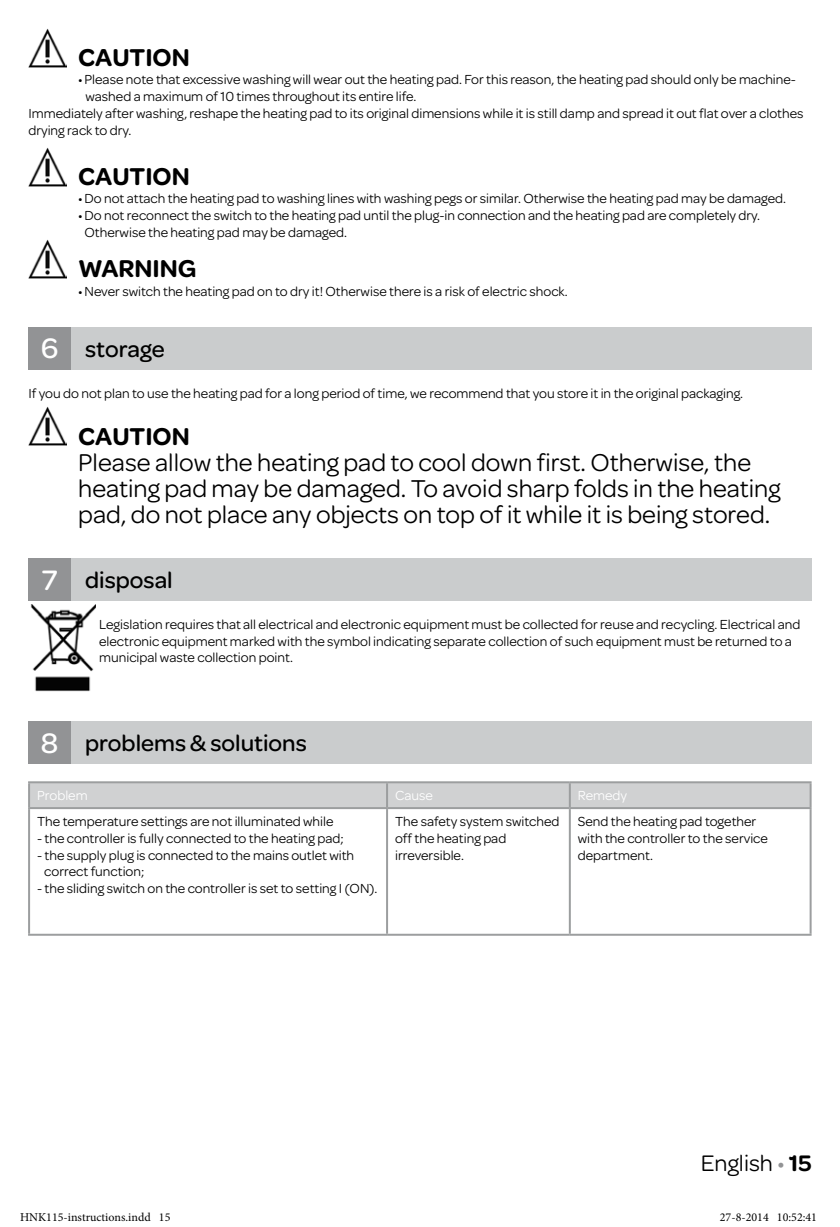
<style>
.page{position:relative;width:840px;height:1227px;background:#fff}
.page>*{position:absolute;margin:0;border:0;box-sizing:border-box;transform-origin:0 0}
.t1{font:26px/26px "Omnes";color:#000}
.t2{font:600 26px "Omnes";color:#000}
.t3{font:500 24px "Omnes";color:#000}
.t4{font:24px "Omnes";color:#000}
.t5{font:14px/16.8px "Omnes";color:#000}
.t6{font:14px "Omnes";color:#fff}
.t7{font:12px "Minion Pro";color:#000}
.s1{font-size:30px;color:#fff}
.s2{color:#929395}
.s3{font-weight:600}
</style>
<div class="page">
<img style="left:28px;top:147px;width:39px;height:39px">
<div style="left:57px;top:327px;width:754px;height:43px;background:#cacccd"></div>
<div style="left:28px;top:327px;width:43px;height:43px;background:#929395"></div>
<img style="left:28px;top:407px;width:39px;height:39px">
<div style="left:57px;top:558px;width:754px;height:43px;background:#cacccd"></div>
<div style="left:28px;top:558px;width:43px;height:43px;background:#929395"></div>
<img style="left:30px;top:604px;width:65px;height:88px">
<div style="left:57px;top:721px;width:754px;height:43px;background:#cacccd"></div>
<div style="left:28px;top:721px;width:43px;height:43px;background:#929395"></div>
<div style="left:30px;top:783px;width:779px;height:24px;background:#d0d1d2"></div>
<hr style="left:28px;top:781px;width:359px;height:2px;background:#9c9e9f">
<hr style="left:28px;top:783px;width:2px;height:24px;background:#9c9e9f">
<hr style="left:387px;top:781px;width:182px;height:2px;background:#9c9e9f">
<hr style="left:386px;top:783px;width:2px;height:24px;background:#9c9e9f">
<hr style="left:569px;top:781px;width:242px;height:2px;background:#9c9e9f">
<hr style="left:568px;top:783px;width:2px;height:24px;background:#9c9e9f">
<hr style="left:809px;top:783px;width:2px;height:24px;background:#9c9e9f">
<hr style="left:28px;top:807px;width:359px;height:2px;background:#9c9e9f">
<hr style="left:28px;top:809px;width:2px;height:124px;background:#9c9e9f">
<hr style="left:387px;top:807px;width:182px;height:2px;background:#9c9e9f">
<hr style="left:386px;top:809px;width:2px;height:124px;background:#9c9e9f">
<hr style="left:569px;top:807px;width:242px;height:2px;background:#9c9e9f">
<hr style="left:568px;top:809px;width:2px;height:124px;background:#9c9e9f">
<hr style="left:809px;top:809px;width:2px;height:124px;background:#9c9e9f">
<hr style="left:28px;top:933px;width:359px;height:2px;background:#9c9e9f">
<hr style="left:387px;top:933px;width:182px;height:2px;background:#9c9e9f">
<hr style="left:569px;top:933px;width:242px;height:2px;background:#9c9e9f">
<img style="left:28px;top:28px;width:39px;height:39px">
<img style="left:28px;top:240px;width:39px;height:38px">
<h1 class="t2" style="left:78px;top:39px;width:113px">CAUTION</h1>
<p class="t5" style="left:78px;top:70px;width:719px">• Please note that excessive washing will wear out the heating pad. For this reason, the heating pad should only be machine-</p>
<p class="t5" style="left:85px;top:87px;width:332px">washed a maximum of 10 times throughout its entire life.</p>
<p class="t5" style="left:28px;top:104px;width:776px">Immediately after washing, reshape the heating pad to its original dimensions while it is still damp and spread it out flat over a clothes</p>
<p class="t5" style="left:28px;top:121px;width:104px">drying rack to dry.</p>
<h1 class="t2" style="left:78px;top:158px;width:113px">CAUTION</h1>
<p class="t5" style="left:78px;top:190px;width:709px">• Do not attach the heating pad to washing lines with washing pegs or similar. Otherwise the heating pad may be damaged.</p>
<p class="t5" style="left:84px;top:206px;width:676px;text-indent:-6px">• Do not reconnect the switch to the heating pad until the plug-in connection and the heating pad are completely dry.<br>Otherwise the heating pad may be damaged.</p>
<h1 class="t2" style="left:78px;top:250px;width:120px">WARNING</h1>
<p class="t5" style="left:78px;top:282px;width:490px">• Never switch the heating pad on to dry it! Otherwise there is a risk of electric shock.</p>
<h2 class="t3" style="left:41px;top:332px;width:125px"><span class="s1">6</span> storage</h2>
<p class="t5" style="left:28px;top:384px;width:716px">If you do not plan to use the heating pad for a long period of time, we recommend that you store it in the original packaging.</p>
<h1 class="t2" style="left:78px;top:417px;width:113px">CAUTION</h1>
<h1 class="t1" style="left:78px;top:448px;width:703px">Please allow the heating pad to cool down first. Otherwise, the heating pad may be damaged. To avoid sharp folds in the heating pad, do not place any objects on top of it while it is being stored.</h1>
<h2 class="t3" style="left:42px;top:563px;width:132px"><span class="s1">7</span> disposal</h2>
<p class="t5" style="left:99px;top:615px;width:702px">Legislation requires that all electrical and electronic equipment must be collected for reuse and recycling. Electrical and electronic equipment marked with the symbol indicating separate collection of such equipment must be returned to a municipal waste collection point.</p>
<h2 class="t3" style="left:41px;top:726px;width:267px"><span class="s1">8</span> problems &amp; solutions</h2>
<p class="t6" style="left:37px;top:786px;width:52px">Problem</p>
<p class="t6" style="left:395px;top:786px;width:39px">Cause</p>
<p class="t6" style="left:577px;top:786px;width:51px">Remedy</p>
<p class="t5" style="left:37px;top:812px;width:298px">The temperature settings are not illuminated while</p>
<p class="t5" style="left:37px;top:829px;width:308px">- the controller is fully connected to the heating pad;</p>
<p class="t5" style="left:44px;top:845px;width:311px;text-indent:-7px">- the supply plug is connected to the mains outlet with correct function;</p>
<p class="t5" style="left:37px;top:879px;width:341px">- the sliding switch on the controller is set to setting I (ON).</p>
<p class="t5" style="left:395px;top:812px;width:166px">The safety system switched off the heating pad irreversible.</p>
<p class="t5" style="left:577px;top:812px;width:191px">Send the heating pad together with the controller to the service department.</p>
<h2 class="t4" style="left:700px;top:1146px;width:112px">English <span class="s2">•</span> <span class="s3">15</span></h2>
<p class="t7" style="left:20px;top:1209px;width:152px">HNK115-instructions.indd 15</p>
<p class="t7" style="left:719px;top:1209px;width:99px">27-8-2014 10:52:41</p>
</div>
